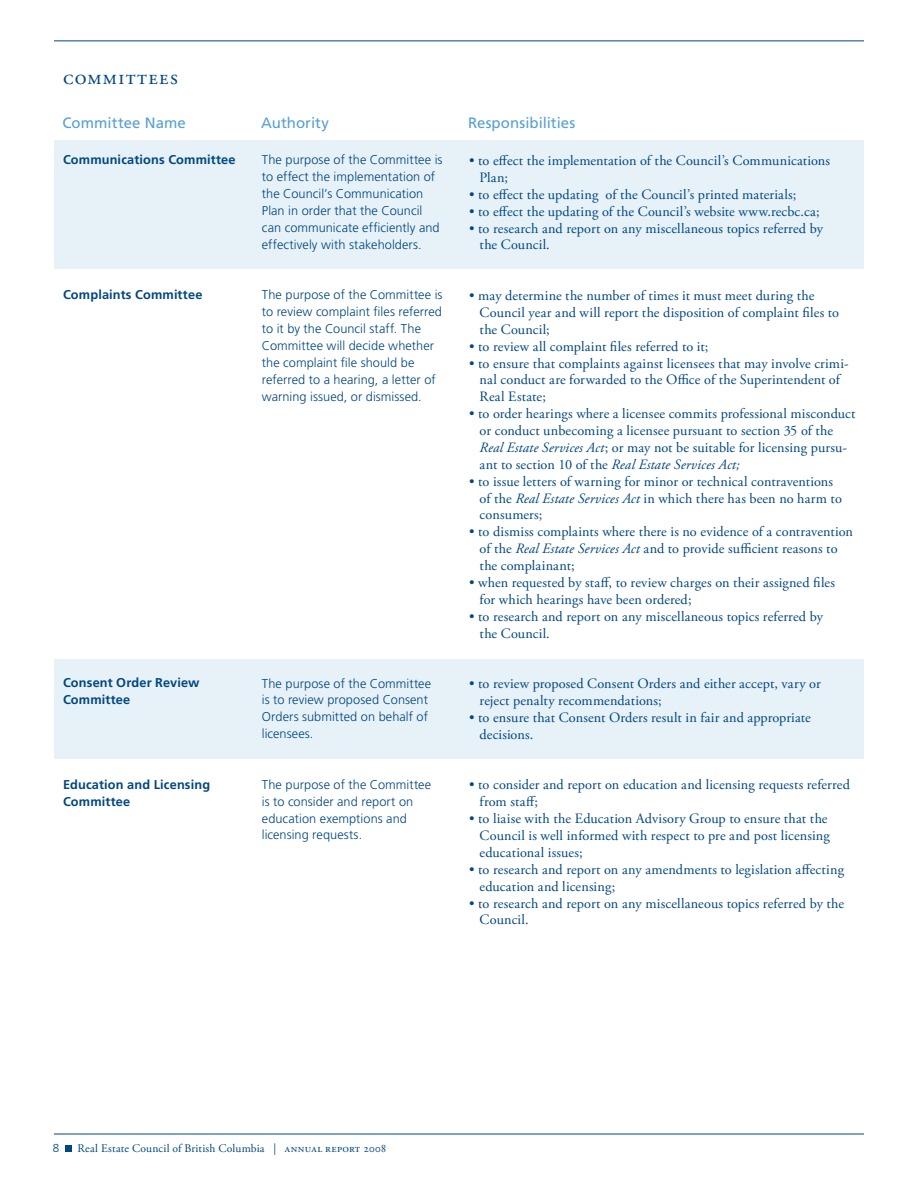
<style>
.page{position:relative;width:918px;height:1188px;background:#fff}
.page>*{position:absolute;margin:0;border:0;box-sizing:border-box;transform-origin:0 0}
.t1{font:21px "Adobe Garamond Pro";letter-spacing:.065em;color:#00467f}
.t2{font:15px "Frutiger LT Std";letter-spacing:.005em;color:#569fd3}
.t3{font:14.25px/16.8px "Adobe Garamond Pro";letter-spacing:.01em;color:#00467f}
.t4{font:300 12.75px/17px "Frutiger LT Std";letter-spacing:.005em;color:#00467f}
.t5{font:700 12.75px/17px "Frutiger LT Std";letter-spacing:.01em;color:#00467f}
.t6{font:11.7px "Adobe Garamond Pro";letter-spacing:.025em;color:#00467f}
.t7{font:300 11.7px "Frutiger LT Std";color:#00467f}
.s1{font-style:italic}
</style>
<div class="page">
<div style="left:54px;top:141px;width:810px;height:128px;background:#e6f1f8"></div>
<div style="left:54px;top:660px;width:810px;height:99px;background:#e6f1f8"></div>
<div style="left:65px;top:1145px;width:7px;height:7px;background:#00467f"></div>
<hr style="left:54px;top:40px;width:810px;height:1px;background:#00467f">
<hr style="left:54px;top:1134px;width:810px;height:1px;background:#00467f">
<h1 class="t1" style="left:63px;top:65px;width:116px">committees</h1>
<p class="t2" style="left:62px;top:113px;width:125px">Committee Name</p>
<p class="t2" style="left:261px;top:113px;width:70px">Authority</p>
<p class="t2" style="left:468px;top:113px;width:109px">Responsibilities</p>
<p class="t5" style="left:63px;top:152px;width:174px">Communications Committee</p>
<p class="t4" style="left:262px;top:152px;width:182px">The purpose of the Committee is to effect the implementation of the Council’s Communication<br>Plan in order that the Council can communicate efficiently and effectively with stakeholders.</p>
<p class="t4" style="left:262px;top:287px;width:182px">The purpose of the Committee is to review complaint files referred to it by the Council staff. The<br>Committee will decide whether the complaint file should be referred to a hearing, a letter of warning issued, or dismissed.</p>
<p class="t3" style="left:480px;top:153px;width:352px;text-indent:-11px">• to effect the implementation of the Council’s Communications<br>Plan;</p>
<p class="t3" style="left:469px;top:186px;width:329px">• to effect the updating of the Council’s printed materials;</p>
<p class="t3" style="left:469px;top:203px;width:352px">• to effect the updating of the Council’s website www.recbc.ca;</p>
<p class="t3" style="left:480px;top:220px;width:345px;text-indent:-11px">• to research and report on any miscellaneous topics referred by the Council.</p>
<p class="t3" style="left:480px;top:288px;width:361px;text-indent:-11px">• may determine the number of times it must meet during the<br>Council year and will report the disposition of complaint files to the Council;</p>
<p class="t3" style="left:469px;top:338px;width:241px">• to review all complaint files referred to it;</p>
<p class="t3" style="left:480px;top:355px;width:371px;text-indent:-11px">• to ensure that complaints against licensees that may involve crimi&shy;nal conduct are forwarded to the Office of the Superintendent of<br>Real Estate;</p>
<p class="t3" style="left:480px;top:406px;width:377px;text-indent:-11px">• to order hearings where a licensee commits professional misconduct or conduct unbecoming a licensee pursuant to section 35 of the <span class="s1">Real Estate Services Act</span>; or may not be suitable for licensing pursu&shy;ant to section 10 of the <span class="s1">Real Estate Services Act;</span></p>
<p class="t3" style="left:480px;top:473px;width:364px;text-indent:-11px">• to issue letters of warning for minor or technical contraventions of the <span class="s1">Real Estate Services Act</span> in which there has been no harm to consumers;</p>
<p class="t3" style="left:480px;top:524px;width:375px;text-indent:-11px">• to dismiss complaints where there is no evidence of a contravention of the <span class="s1">Real Estate Services Act</span> and to provide sufficient reasons to the complainant;</p>
<p class="t3" style="left:480px;top:575px;width:357px;text-indent:-11px">• when requested by staff, to review charges on their assigned files for which hearings have been ordered;</p>
<p class="t3" style="left:480px;top:608px;width:345px;text-indent:-11px">• to research and report on any miscellaneous topics referred by the Council.</p>
<p class="t3" style="left:480px;top:676px;width:343px;text-indent:-11px">• to review proposed Consent Orders and either accept, vary or reject penalty recommendations;</p>
<p class="t3" style="left:480px;top:710px;width:333px;text-indent:-11px">• to ensure that Consent Orders result in fair and appropriate decisions.</p>
<p class="t3" style="left:480px;top:777px;width:372px;text-indent:-11px">• to consider and report on education and licensing requests referred from staff;</p>
<p class="t3" style="left:480px;top:811px;width:352px;text-indent:-11px">• to liaise with the Education Advisory Group to ensure that the<br>Council is well informed with respect to pre and post licensing educational issues;</p>
<p class="t3" style="left:480px;top:861px;width:366px;text-indent:-11px">• to research and report on any amendments to legislation affecting education and licensing;</p>
<p class="t3" style="left:480px;top:895px;width:366px;text-indent:-11px">• to research and report on any miscellaneous topics referred by the<br>Council.</p>
<p class="t5" style="left:63px;top:287px;width:141px">Complaints Committee</p>
<p class="t4" style="left:262px;top:675px;width:171px">The purpose of the Committee is to review proposed Consent<br>Orders submitted on behalf of licensees.</p>
<p class="t5" style="left:63px;top:675px;width:138px">Consent Order Review<br>Committee</p>
<p class="t4" style="left:262px;top:776px;width:171px">The purpose of the Committee is to consider and report on education exemptions and licensing requests.</p>
<p class="t5" style="left:63px;top:776px;width:149px">Education and Licensing<br>Committee</p>
<p class="t7" style="left:53px;top:1141px;width:8px">8</p>
<p class="t6" style="left:77px;top:1141px;width:311px">Real Estate Council of British Columbia | annual report 2008</p>
</div>
